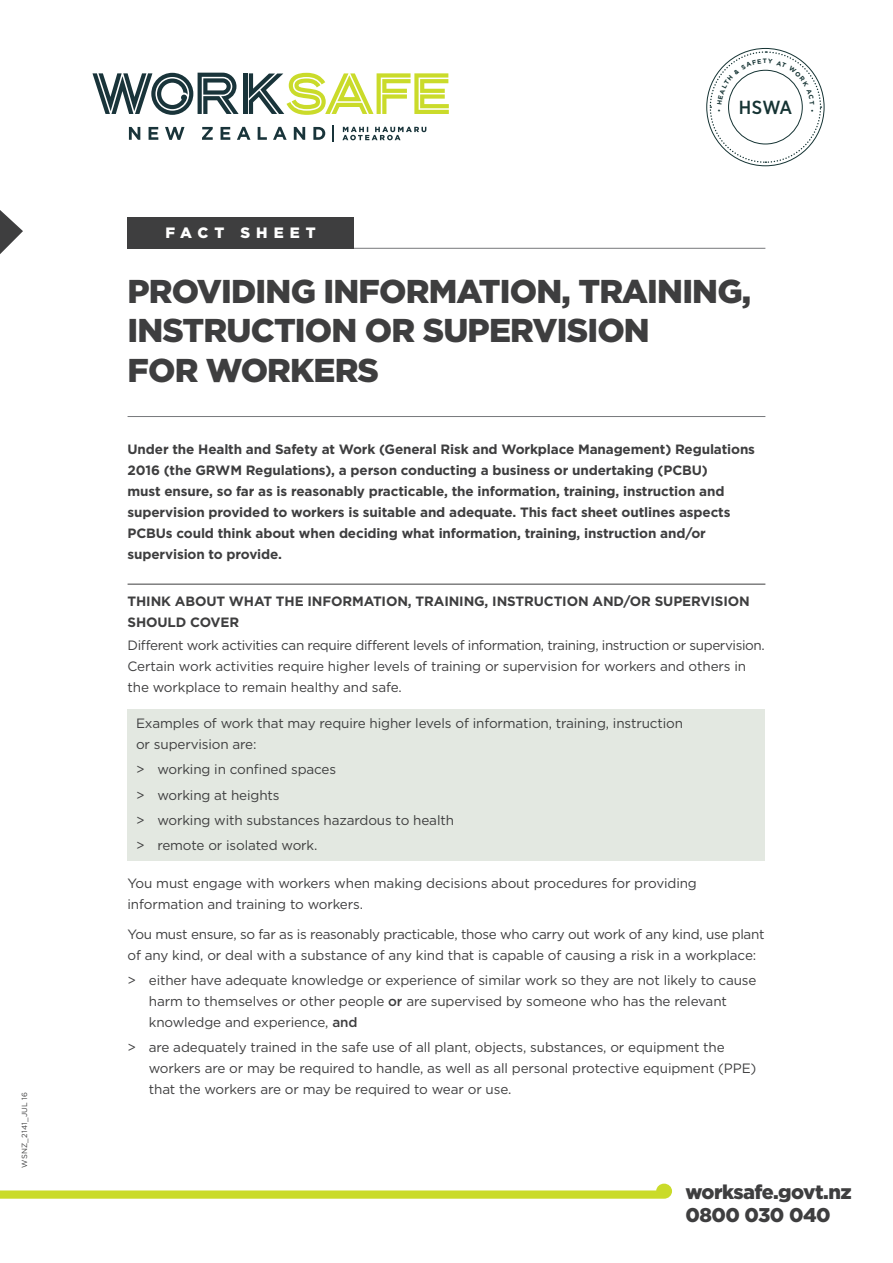
<style>
.page{position:relative;width:893px;height:1263px;background:#fff}
.page>*{position:absolute;margin:0;border:0;box-sizing:border-box;transform-origin:0 0}
.t1{font:900 33px/39.6px "Gotham";letter-spacing:-.025em;color:#3e3e3f}
.t2{font:900 19.95px/23px "Gotham";letter-spacing:-.025em;color:#3e3e3f}
.t3{font:500 18.9px "Gotham Narrow";color:#153333}
.t4{font:900 15px "Gotham";letter-spacing:.4em;color:#fff}
.body{font:13.5px/21px "Gotham";letter-spacing:-.01em;color:#3e3e3f}
.intro{font:700 13.5px/21px "Gotham";letter-spacing:-.01em;color:#3e3e3f}
.body_before_bullet{font:13.5px/21px "Gotham";letter-spacing:-.01em;color:#3e3e3f}
.body-2{font:13.5px/21px "Gotham";letter-spacing:-.03em;color:#3e3e3f}
.H2b{font:700 13.5px/21px "Gotham";letter-spacing:-.01em;color:#3e3e3f}
.side_code{font:7.5px "Gotham";letter-spacing:.025em;color:#3e3e3f}
.s1{font-weight:500}
</style>
<div class="page">
<hr style="left:128px;top:248px;width:637px;height:1px;background:#76787b">
<svg style="left:0;top:210px;width:23px;height:44px"></svg>
<div style="left:127px;top:217px;width:227px;height:32px;background:#3e3e3f"></div>
<hr style="left:243px;top:73px;width:4px;height:41px;background:#19343a">
<svg style="left:249px;top:73px;width:200px;height:42px"></svg>
<svg style="left:92px;top:73px;width:147px;height:42px"></svg>
<svg style="left:332px;top:125px;width:2px;height:17px"></svg>
<svg style="left:129px;top:127px;width:196px;height:13px"></svg>
<svg style="left:342px;top:127px;width:84px;height:13px"></svg>
<div style="left:656px;top:1183px;width:16px;height:16px;background:#cadb2a;border-radius:8px"></div>
<hr style="left:128px;top:416px;width:637px;height:1px;background:#76787b">
<hr style="left:128px;top:584px;width:637px;height:1px;background:#3e3e3f">
<div style="left:128px;top:709px;width:637px;height:152px;background:#e3e8e1"></div>
<svg style="left:709px;top:51px;width:113px;height:113px"></svg>
<p class="side_code" style="left:20px;top:1168px;width:77px;rotate:-90deg">WSNZ_2141_Jul 16</p>
<p class="t4" style="left:166px;top:222px;width:151px">FACT SHEET</p>
<p class="t3" style="left:739px;top:95px;width:55px">HSWA</p>
<h1 class="t1" style="left:128px;top:271px;width:625px">PROVIDING INFORMATION, TRAINING,<br>INSTRUCTION OR SUPERVISION<br>FOR WORKERS</h1>
<p class="intro" style="left:128px;top:439px;width:629px">Under the Health and Safety at Work (General Risk and Workplace Management) Regulations 2016 (the GRWM Regulations), a person conducting a business or undertaking (PCBU)<br>must ensure, so far as is reasonably practicable, the information, training, instruction and supervision provided to workers is suitable and adequate. This fact sheet outlines aspects PCBUs could think about when deciding what information, training, instruction and/or supervision to provide.</p>
<p class="H2b" style="left:128px;top:590px;width:624px">THINK ABOUT WHAT THE INFORMATION, TRAINING, INSTRUCTION AND/OR SUPERVISION<br>SHOULD COVER</p>
<p class="body-2" style="left:128px;top:634px;width:639px">Different work activities can require different levels of information, training, instruction or supervision.<br>Certain work activities require higher levels of training or supervision for workers and others in the workplace to remain healthy and safe.</p>
<p class="body_before_bullet" style="left:136px;top:712px;width:548px">Examples of work that may require higher levels of information, training, instruction or supervision are:</p>
<p class="body" style="left:136px;top:759px;width:202px">&gt; working in confined spaces</p>
<p class="body" style="left:136px;top:784px;width:145px">&gt; working at heights</p>
<p class="body" style="left:136px;top:809px;width:319px">&gt; working with substances hazardous to health</p>
<p class="body" style="left:136px;top:834px;width:183px">&gt; remote or isolated work.</p>
<p class="body" style="left:128px;top:872px;width:571px">You must engage with workers when making decisions about procedures for providing information and training to workers.</p>
<p class="body_before_bullet" style="left:128px;top:923px;width:638px">You must ensure, so far as is reasonably practicable, those who carry out work of any kind, use plant of any kind, or deal with a substance of any kind that is capable of causing a risk in a workplace:</p>
<p class="body" style="left:149px;top:969px;width:609px;text-indent:-21px">&gt; either have adequate knowledge or experience of similar work so they are not likely to cause harm to themselves or other people <span class="s1">or</span> are supervised by someone who has the relevant knowledge and experience, <span class="s1">and</span></p>
<p class="body" style="left:149px;top:1036px;width:609px;text-indent:-21px">&gt; are adequately trained in the safe use of all plant, objects, substances, or equipment the workers are or may be required to handle, as well as all personal protective equipment (PPE) that the workers are or may be required to wear or use.</p>
<h2 class="t2" style="left:685px;top:1180px;width:168px">worksafe.govt.nz<br>0800 030 040</h2>
</div>
